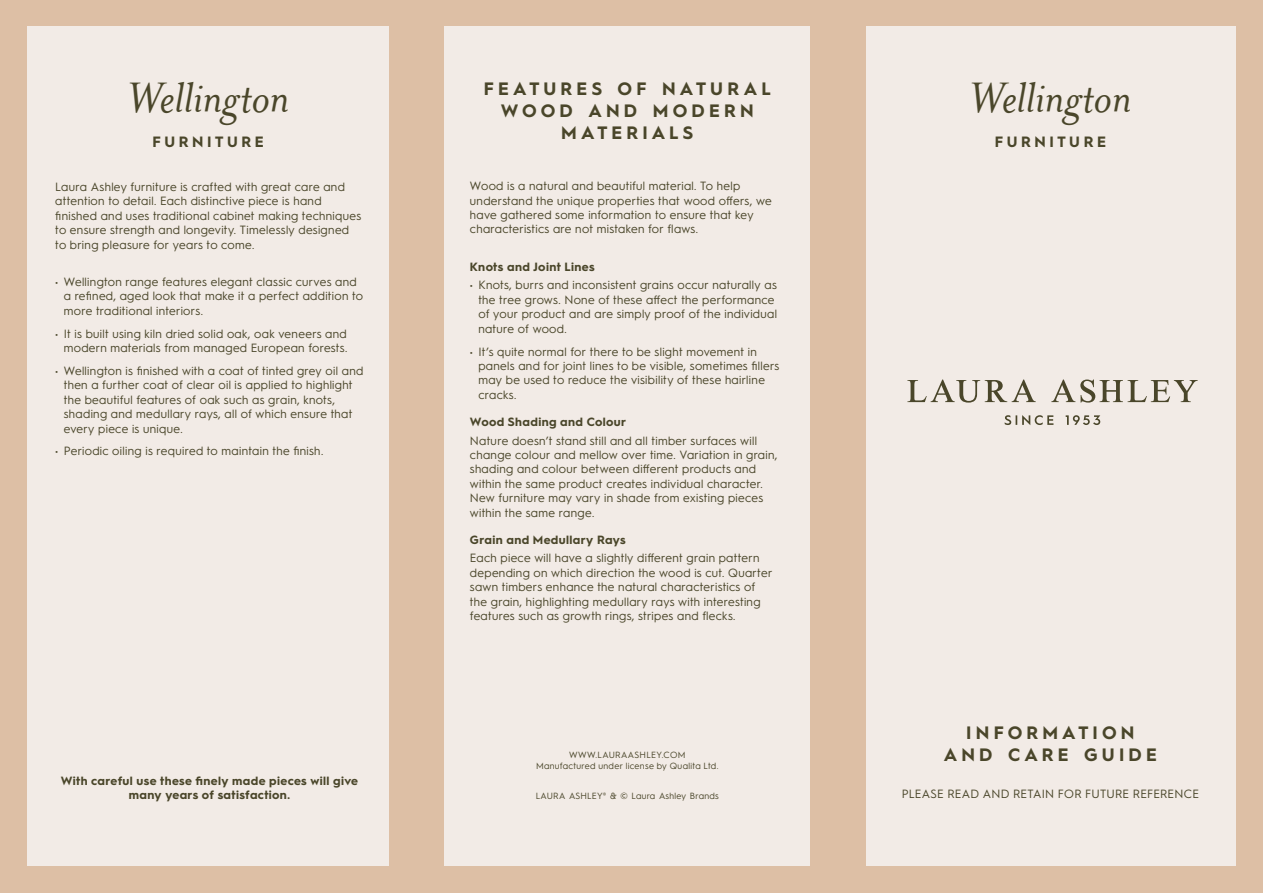
<style>
.page{position:relative;width:1263px;height:893px;background:#ddbfa5}
.page>*{position:absolute;margin:0;border:0;box-sizing:border-box;transform-origin:0 0}
.t1{font:italic 49.5px "Mrs Eaves";letter-spacing:-.015em;color:#4a462a}
.t2{font:700 18px/21.6px "Hurme Geometric Sans 1";letter-spacing:.23em;color:#4a462a;text-align:center}
.t3{font:700 15px "Hurme Geometric Sans 1";letter-spacing:.235em;color:#4a462a}
.t4{font:12px/14.4px "Hurme Geometric Sans 1";letter-spacing:.025em;color:#4a462a}
.t5{font:700 12px/14.4px "Hurme Geometric Sans 1";letter-spacing:.03em;color:#4a462a;text-align:center}
.t6{font:9px/10.8px "Hurme Geometric Sans 1";letter-spacing:.03em;color:#4a462a;text-align:center}
</style>
<div class="page">
<div style="left:866px;top:26px;width:370px;height:840px;background:#f2ebe6"></div>
<div style="left:444px;top:26px;width:366px;height:840px;background:#f2ebe6"></div>
<div style="left:27px;top:26px;width:362px;height:840px;background:#f2ebe6"></div>
<svg style="left:1005px;top:415px;width:95px;height:10px"></svg>
<svg style="left:907px;top:379px;width:291px;height:24px"></svg>
<h1 class="t1" style="left:127px;top:71px;width:164px">Wellington</h1>
<h1 class="t1" style="left:969px;top:71px;width:164px">Wellington</h1>
<p class="t3" style="left:152px;top:131px;width:113px">FURNITURE</p>
<p class="t3" style="left:995px;top:131px;width:113px">FURNITURE</p>
<p class="t4" style="left:55px;top:179px;width:307px">Laura Ashley furniture is crafted with great care and attention to detail. Each distinctive piece is hand finished and uses traditional cabinet making techniques to ensure strength and longevity. Timelessly designed to bring pleasure for years to come.</p>
<p class="t4" style="left:64px;top:274px;width:301px;text-indent:-9px">• Wellington range features elegant classic curves and a refined, aged look that make it a perfect addition to more traditional interiors.</p>
<p class="t4" style="left:55px;top:325px;width:294px;text-align:right">• It is built using kiln dried solid oak, oak veneers and modern materials from managed European forests.</p>
<p class="t4" style="left:64px;top:363px;width:301px;text-indent:-9px">• Wellington is finished with a coat of tinted grey oil and then a further coat of clear oil is applied to highlight the beautiful features of oak such as grain, knots, shading and medullary rays, all of which ensure that every piece is unique.</p>
<p class="t4" style="left:55px;top:443px;width:269px">• Periodic oiling is required to maintain the finish.</p>
<h2 class="t2" style="left:484px;top:77px;width:288px">FEATURES OF NATURAL<br>WOOD AND MODERN<br>MATERIALS</h2>
<p class="t4" style="left:470px;top:178px;width:303px">Wood is a natural and beautiful material. To help understand the unique properties that wood offers, we have gathered some information to ensure that key characteristics are not mistaken for flaws.</p>
<p class="t5" style="left:470px;top:259px;width:126px">Knots and Joint Lines</p>
<p class="t4" style="left:478px;top:277px;width:300px;text-indent:-9px">• Knots, burrs and inconsistent grains occur naturally as the tree grows. None of these affect the performance of your product and are simply proof of the individual nature of wood.</p>
<p class="t4" style="left:478px;top:343px;width:302px;text-indent:-9px">• It’s quite normal for there to be slight movement in panels and for joint lines to be visible, sometimes fillers may be used to reduce the visibility of these hairline cracks.</p>
<p class="t5" style="left:470px;top:414px;width:158px">Wood Shading and Colour</p>
<p class="t4" style="left:470px;top:432px;width:309px">Nature doesn’t stand still and all timber surfaces will change colour and mellow over time. Variation in grain, shading and colour between different products and within the same product creates individual character.<br>New furniture may vary in shade from existing pieces within the same range.</p>
<p class="t5" style="left:470px;top:532px;width:157px">Grain and Medullary Rays</p>
<p class="t4" style="left:470px;top:550px;width:304px">Each piece will have a slightly different grain pattern depending on which direction the wood is cut. Quarter sawn timbers enhance the natural characteristics of the grain, highlighting medullary rays with interesting features such as growth rings, stripes and flecks.</p>
<p class="t5" style="left:61px;top:773px;width:299px">With careful use these finely made pieces will give many years of satisfaction.</p>
<p class="t6" style="left:536px;top:749px;width:184px">WWW.LAURAASHLEY.COM<br>Manufactured under license by Qualita Ltd.</p>
<p class="t6" style="left:536px;top:789px;width:184px">LAURA ASHLEY® &amp; © Laura Ashley Brands</p>
<h2 class="t2" style="left:944px;top:721px;width:215px">INFORMATION<br>AND CARE GUIDE</h2>
<p class="t4" style="left:902px;top:786px;width:299px">PLEASE READ AND RETAIN FOR FUTURE REFERENCE</p>
</div>
